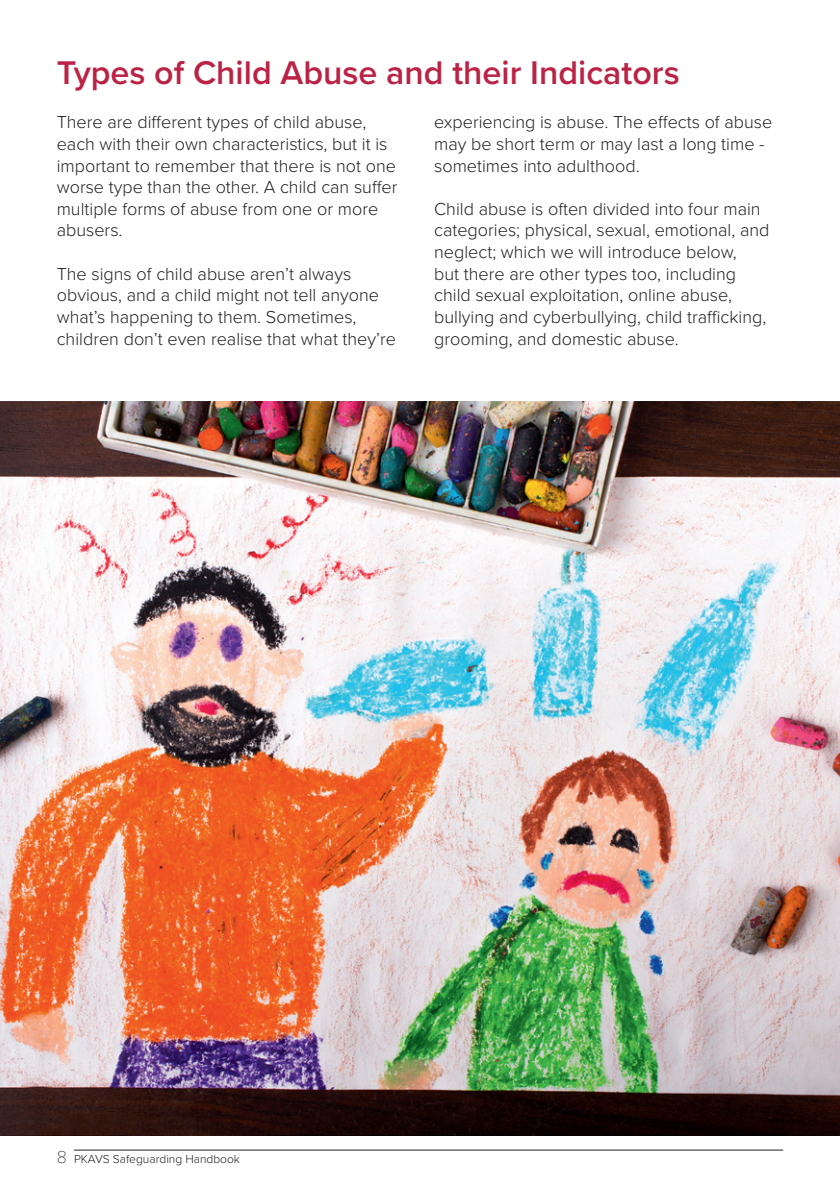
<style>
.page{position:relative;width:840px;height:1191px;background:#fff}
.page>*{position:absolute;margin:0;border:0;box-sizing:border-box;transform-origin:0 0}
.t1{font:600 34px "Proxima Nova";color:#bb2345}
.t2{font:300 18px/21.6px "Proxima Nova";color:#231f20}
.t3{font:300 12px "Proxima Nova";color:#231f20}
.s1{font-family:"Proxima Nova T";font-weight:100;font-size:18px}
</style>
<div class="page">
<img style="left:0;top:401px;width:839px;height:734px">
<hr style="left:74px;top:1149px;width:708px;height:1px;background:#231f20">
<h1 class="t1" style="left:57px;top:47px;width:624px">Types of Child Abuse and their Indicators</h1>
<p class="t2" style="left:57px;top:111px;width:342px">There are different types of child abuse, each with their own characteristics, but it is important to remember that there is not one worse type than the other. A child can suffer multiple forms of abuse from one or more abusers.</p>
<p class="t2" style="left:57px;top:262px;width:340px">The signs of child abuse aren’t always obvious, and a child might not tell anyone what’s happening to them. Sometimes, children don’t even realise that what they’re</p>
<p class="t2" style="left:434px;top:111px;width:339px">experiencing is abuse. The effects of abuse may be short term or may last a long time - sometimes into adulthood.</p>
<p class="t2" style="left:434px;top:197px;width:336px">Child abuse is often divided into four main categories; physical, sexual, emotional, and neglect; which we will introduce below,<br>but there are other types too, including child sexual exploitation, online abuse, bullying and cyberbullying, child trafficking, grooming, and domestic abuse.</p>
<p class="t3" style="left:57px;top:1150px;width:185px"><span class="s1">8</span> PKAVS Safeguarding Handbook</p>
</div>
